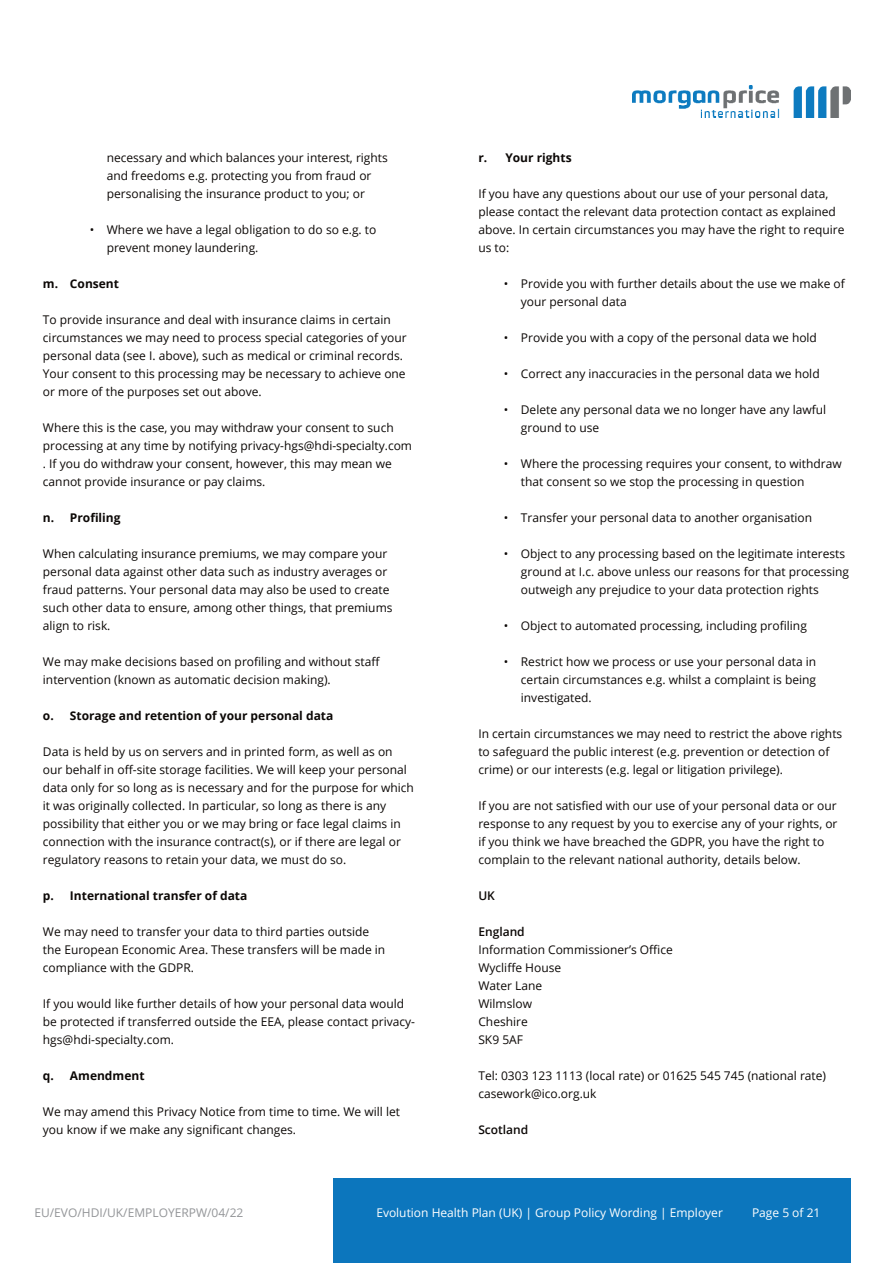
<style>
.page{position:relative;width:893px;height:1263px;background:#fff}
.page>*{position:absolute;margin:0;border:0;box-sizing:border-box;transform-origin:0 0}
.Main_text_body{font:12px/18px "Open Sans";color:#0c0806}
.t1{font:700 12px "Open Sans";color:#0c0806}
.t2{font:12px "Open Sans";color:#fff}
.t3{font:12px "Open Sans";color:#939598}
.Main_text_body-2{font:600 12px "Open Sans";color:#0c0806}
</style>
<div class="page">
<div style="left:333px;top:1178px;width:517px;height:85px;background:#0c76bd"></div>
<img style="left:632px;top:85px;width:218px;height:32px">
<p class="Main_text_body" style="left:107px;top:148px;width:283px">necessary and which balances your interest, rights and freedoms e.g. protecting you from fraud or personalising the insurance product to you; or</p>
<p class="Main_text_body" style="left:107px;top:220px;width:271px;text-indent:-17px">• Where we have a legal obligation to do so e.g. to prevent money laundering.</p>
<p class="t1" style="left:43px;top:275px;width:78px">m. Consent</p>
<p class="Main_text_body" style="left:43px;top:310px;width:365px">To provide insurance and deal with insurance claims in certain circumstances we may need to process special categories of your personal data (see I. above), such as medical or criminal records.<br>Your consent to this processing may be necessary to achieve one or more of the purposes set out above.</p>
<p class="Main_text_body" style="left:43px;top:418px;width:371px">Where this is the case, you may withdraw your consent to such processing at any time by notifying privacy-hgs@hdi-specialty.com . If you do withdraw your consent, however, this may mean we cannot provide insurance or pay claims.</p>
<p class="t1" style="left:43px;top:509px;width:79px">n. Profiling</p>
<p class="Main_text_body" style="left:43px;top:544px;width:351px">When calculating insurance premiums, we may compare your personal data against other data such as industry averages or fraud patterns. Your personal data may also be used to create such other data to ensure, among other things, that premiums align to risk.</p>
<p class="Main_text_body" style="left:43px;top:652px;width:339px">We may make decisions based on profiling and without staff intervention (known as automatic decision making).</p>
<p class="t1" style="left:43px;top:707px;width:292px">o. Storage and retention of your personal data</p>
<p class="Main_text_body" style="left:43px;top:742px;width:373px">Data is held by us on servers and in printed form, as well as on our behalf in off-site storage facilities. We will keep your personal data only for so long as is necessary and for the purpose for which it was originally collected. In particular, so long as there is any possibility that either you or we may bring or face legal claims in connection with the insurance contract(s), or if there are legal or regulatory reasons to retain your data, we must do so.</p>
<p class="t1" style="left:43px;top:887px;width:206px">p. International transfer of data</p>
<p class="Main_text_body" style="left:43px;top:922px;width:344px">We may need to transfer your data to third parties outside the European Economic Area. These transfers will be made in compliance with the GDPR.</p>
<p class="Main_text_body" style="left:43px;top:994px;width:374px">If you would like further details of how your personal data would be protected if transferred outside the EEA, please contact privacy&shy;hgs@hdi-specialty.com.</p>
<p class="t1" style="left:43px;top:1067px;width:103px">q. Amendment</p>
<p class="Main_text_body" style="left:43px;top:1102px;width:359px">We may amend this Privacy Notice from time to time. We will let you know if we make any significant changes.</p>
<p class="t1" style="left:478px;top:149px;width:95px">r. Your rights</p>
<p class="Main_text_body" style="left:478px;top:184px;width:368px">If you have any questions about our use of your personal data, please contact the relevant data protection contact as explained above. In certain circumstances you may have the right to require us to:</p>
<p class="Main_text_body" style="left:521px;top:274px;width:325px;text-indent:-17px">• Provide you with further details about the use we make of your personal data</p>
<p class="Main_text_body" style="left:504px;top:328px;width:315px">• Provide you with a copy of the personal data we hold</p>
<p class="Main_text_body" style="left:504px;top:364px;width:317px">• Correct any inaccuracies in the personal data we hold</p>
<p class="Main_text_body" style="left:521px;top:400px;width:307px;text-indent:-17px">• Delete any personal data we no longer have any lawful ground to use</p>
<p class="Main_text_body" style="left:521px;top:454px;width:322px;text-indent:-17px">• Where the processing requires your consent, to withdraw that consent so we stop the processing in question</p>
<p class="Main_text_body" style="left:504px;top:508px;width:310px">• Transfer your personal data to another organisation</p>
<p class="Main_text_body" style="left:521px;top:544px;width:330px;text-indent:-17px">• Object to any processing based on the legitimate interests ground at I.c. above unless our reasons for that processing outweigh any prejudice to your data protection rights</p>
<p class="Main_text_body" style="left:504px;top:616px;width:304px">• Object to automated processing, including profiling</p>
<p class="Main_text_body" style="left:521px;top:652px;width:297px;text-align:justify;text-indent:-17px">• Restrict how we process or use your personal data in certain circumstances e.g. whilst a complaint is being investigated.</p>
<p class="Main_text_body" style="left:478px;top:724px;width:365px">In certain circumstances we may need to restrict the above rights to safeguard the public interest (e.g. prevention or detection of crime) or our interests (e.g. legal or litigation privilege).</p>
<p class="Main_text_body" style="left:478px;top:796px;width:361px">If you are not satisfied with our use of your personal data or our response to any request by you to exercise any of your rights, or if you think we have breached the GDPR, you have the right to complain to the relevant national authority, details below.</p>
<p class="Main_text_body-2" style="left:478px;top:887px;width:18px">UK</p>
<p class="Main_text_body-2" style="left:478px;top:923px;width:48px">England</p>
<p class="Main_text_body" style="left:478px;top:940px;width:196px">Information Commissioner’s Office</p>
<p class="Main_text_body" style="left:478px;top:958px;width:84px">Wycliffe House</p>
<p class="Main_text_body" style="left:478px;top:976px;width:65px">Water Lane</p>
<p class="Main_text_body" style="left:478px;top:994px;width:55px">Wilmslow</p>
<p class="Main_text_body" style="left:478px;top:1012px;width:51px">Cheshire</p>
<p class="Main_text_body" style="left:478px;top:1030px;width:46px">SK9 5AF</p>
<p class="Main_text_body" style="left:478px;top:1066px;width:349px">Tel: 0303 123 1113 (local rate) or 01625 545 745 (national rate)</p>
<p class="Main_text_body" style="left:478px;top:1084px;width:120px">casework@ico.org.uk</p>
<p class="Main_text_body-2" style="left:478px;top:1121px;width:51px">Scotland</p>
<p class="t3" style="left:34px;top:1204px;width:210px">EU/EVO/HDI/UK/EMPLOYERPW/04/22</p>
<p class="t2" style="left:376px;top:1204px;width:348px">Evolution Health Plan (UK) | Group Policy Wording | Employer</p>
<p class="t2" style="left:752px;top:1204px;width:70px">Page 5 of 21</p>
</div>
